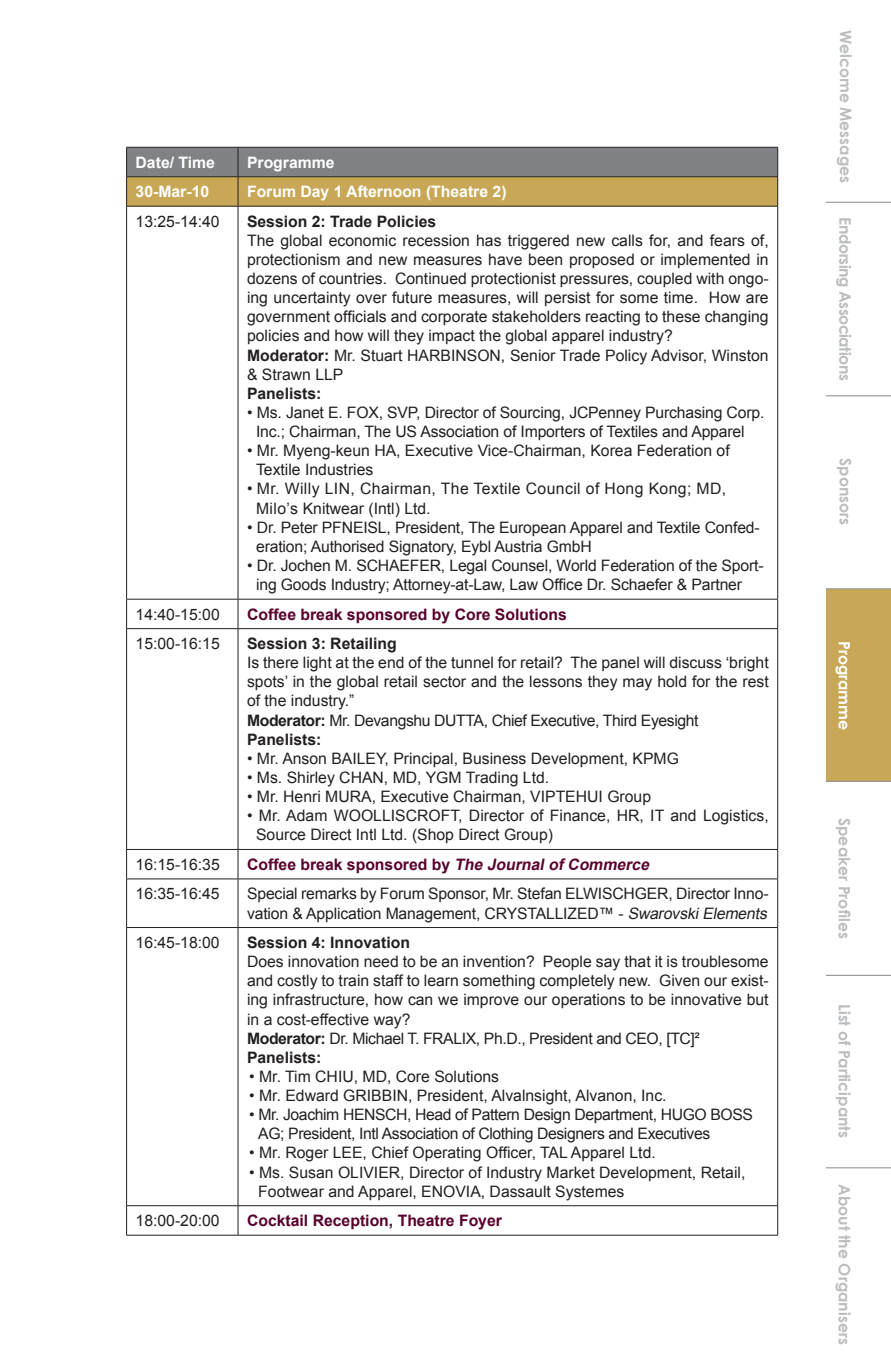
<style>
.page{position:relative;width:891px;height:1369px;background:#fff}
.page>*{position:absolute;margin:0;border:0;box-sizing:border-box;transform-origin:0 0}
.Body{font:15.75px/19.1px "Arial";color:#231f20}
.Body-2{font:15.75px/19.1px "Arial";letter-spacing:-.025em;color:#231f20}
.Body-3{font:700 15.75px "Arial";color:#59002c}
.Body-4{font:700 15.75px "Arial";color:#231f20}
.Body-5{font:15.75px/19.1px "Arial";letter-spacing:.025em;color:#231f20}
.t1{font:700 15.75px "Century Gothic";color:#bcbdc0}
.Body-6{font:700 15.75px "Arial";color:#fff}
.t2{font:700 15.75px "Century Gothic";letter-spacing:-.03em;color:#bcbdc0}
.t3{font:700 15.75px "Century Gothic";color:#fff}
.s1{font-weight:700}
.s2{font-style:italic}
</style>
<div class="page">
<div style="left:825px;top:589px;width:65px;height:192px;background:#c8a856"></div>
<hr style="left:825px;top:202px;width:65px;height:1px;background:#939598">
<hr style="left:825px;top:395px;width:65px;height:1px;background:#939598">
<hr style="left:825px;top:588px;width:65px;height:1px;background:#939598">
<hr style="left:825px;top:780px;width:65px;height:2px;background:#939598">
<hr style="left:825px;top:974px;width:65px;height:2px;background:#939598">
<hr style="left:825px;top:1167px;width:65px;height:1px;background:#939598">
<svg style="left:126px;top:147px;width:652px;height:59px;background:#9f906a"></svg>
<hr style="left:126px;top:206px;width:112px;height:1px;background:#231f20">
<hr style="left:126px;top:206px;width:1px;height:393px;background:#231f20">
<hr style="left:238px;top:206px;width:539px;height:1px;background:#231f20">
<hr style="left:237px;top:206px;width:1px;height:393px;background:#231f20">
<hr style="left:777px;top:206px;width:1px;height:393px;background:#231f20">
<hr style="left:126px;top:599px;width:112px;height:1px;background:#231f20">
<svg style="left:126px;top:599px;width:1px;height:29px"></svg>
<hr style="left:238px;top:599px;width:539px;height:1px;background:#231f20">
<svg style="left:237px;top:599px;width:1px;height:29px"></svg>
<svg style="left:777px;top:599px;width:1px;height:29px"></svg>
<hr style="left:126px;top:628px;width:112px;height:1px;background:#231f20">
<hr style="left:126px;top:629px;width:1px;height:220px;background:#231f20">
<hr style="left:238px;top:628px;width:539px;height:1px;background:#231f20">
<hr style="left:237px;top:629px;width:1px;height:220px;background:#231f20">
<hr style="left:777px;top:629px;width:1px;height:220px;background:#231f20">
<hr style="left:126px;top:849px;width:112px;height:1px;background:#231f20">
<svg style="left:126px;top:849px;width:1px;height:29px"></svg>
<hr style="left:238px;top:849px;width:539px;height:1px;background:#231f20">
<svg style="left:237px;top:850px;width:1px;height:28px"></svg>
<svg style="left:777px;top:849px;width:1px;height:29px"></svg>
<hr style="left:126px;top:878px;width:112px;height:1px;background:#231f20">
<hr style="left:126px;top:879px;width:1px;height:48px;background:#231f20">
<hr style="left:238px;top:878px;width:539px;height:1px;background:#231f20">
<hr style="left:237px;top:879px;width:1px;height:48px;background:#231f20">
<hr style="left:777px;top:879px;width:1px;height:48px;background:#231f20">
<hr style="left:126px;top:927px;width:112px;height:1px;background:#231f20">
<hr style="left:126px;top:928px;width:1px;height:277px;background:#231f20">
<hr style="left:238px;top:927px;width:539px;height:1px;background:#231f20">
<hr style="left:237px;top:928px;width:1px;height:277px;background:#231f20">
<hr style="left:777px;top:928px;width:1px;height:277px;background:#231f20">
<hr style="left:126px;top:1205px;width:112px;height:1px;background:#231f20">
<svg style="left:126px;top:1206px;width:1px;height:28px"></svg>
<hr style="left:238px;top:1205px;width:539px;height:1px;background:#231f20">
<svg style="left:237px;top:1206px;width:1px;height:28px"></svg>
<svg style="left:777px;top:1206px;width:1px;height:29px"></svg>
<hr style="left:126px;top:1234px;width:112px;height:1px;background:#231f20">
<hr style="left:238px;top:1234px;width:539px;height:1px;background:#231f20">
<p class="Body-6" style="left:135px;top:152px;width:81px">Date/ Time</p>
<p class="Body-6" style="left:247px;top:152px;width:89px">Programme</p>
<p class="Body-6" style="left:135px;top:181px;width:75px">30-Mar-10</p>
<p class="Body-6" style="left:247px;top:181px;width:261px">Forum Day 1 Afternoon (Theatre 2)</p>
<p class="Body" style="left:135px;top:212px;width:86px">13:25-14:40</p>
<p class="Body-4" style="left:247px;top:211px;width:191px">Session 2: Trade Policies</p>
<p class="Body" style="left:247px;top:231px;width:523px;text-align:justify">The global economic recession has triggered new calls for, and fears of, protectionism and new measures have been proposed or implemented in dozens of countries. Continued protectionist pressures, coupled with ongo&shy;ing uncertainty over future measures, will persist for some time. How are government officials and corporate stakeholders reacting to these changing policies and how will they impact the global apparel industry?</p>
<p class="Body" style="left:247px;top:346px;width:523px"><span class="s1">Moderator:</span> Mr. Stuart HARBINSON, Senior Trade Policy Advisor, Winston &amp; Strawn LLP</p>
<p class="Body-4" style="left:247px;top:383px;width:76px">Panelists:</p>
<p class="Body" style="left:256px;top:403px;width:509px;text-indent:-9px">• Ms. Janet E. FOX, SVP, Director of Sourcing, JCPenney Purchasing Corp.<br>Inc.; Chairman, The US Association of Importers of Textiles and Apparel</p>
<p class="Body" style="left:256px;top:441px;width:475px;text-indent:-9px">• Mr. Myeng-keun HA, Executive Vice-Chairman, Korea Federation of<br>Textile Industries</p>
<p class="Body-5" style="left:256px;top:479px;width:471px;text-indent:-9px">• Mr. Willy LIN, Chairman, The Textile Council of Hong Kong; MD,<br>Milo’s Knitwear (Intl) Ltd.</p>
<p class="Body" style="left:256px;top:518px;width:505px;text-indent:-9px">• Dr. Peter PFNEISL, President, The European Apparel and Textile Confed&shy;eration; Authorised Signatory, Eybl Austria GmbH</p>
<p class="Body" style="left:256px;top:556px;width:509px;text-indent:-9px">• Dr. Jochen M. SCHAEFER, Legal Counsel, World Federation of the Sport&shy;ing Goods Industry; Attorney-at-Law, Law Office Dr. Schaefer &amp; Partner</p>
<p class="Body" style="left:136px;top:604px;width:86px">14:40-15:00</p>
<p class="Body-3" style="left:247px;top:603px;width:321px">Coffee break sponsored by Core Solutions</p>
<p class="Body" style="left:136px;top:634px;width:86px">15:00-16:15</p>
<p class="Body-4" style="left:247px;top:633px;width:151px">Session 3: Retailing</p>
<p class="Body" style="left:247px;top:653px;width:523px;text-align:justify">Is there light at the end of the tunnel for retail? The panel will discuss ‘bright spots’ in the global retail sector and the lessons they may hold for the rest of the industry.”</p>
<p class="Body-2" style="left:247px;top:710px;width:453px"><span class="s1">Moderator:</span> Mr. Devangshu DUTTA, Chief Executive, Third Eyesight</p>
<p class="Body-4" style="left:247px;top:729px;width:76px">Panelists:</p>
<p class="Body" style="left:247px;top:749px;width:433px">• Mr. Anson BAILEY, Principal, Business Development, KPMG</p>
<p class="Body" style="left:247px;top:768px;width:303px">• Ms. Shirley CHAN, MD, YGM Trading Ltd.</p>
<p class="Body" style="left:247px;top:787px;width:405px">• Mr. Henri MURA, Executive Chairman, VIPTEHUI Group</p>
<p class="Body" style="left:256px;top:806px;width:514px;text-indent:-9px">• Mr. Adam WOOLLISCROFT, Director of Finance, HR, IT and Logistics,<br>Source Direct Intl Ltd. (Shop Direct Group)</p>
<p class="Body" style="left:136px;top:855px;width:86px">16:15-16:35</p>
<p class="Body-3" style="left:247px;top:854px;width:407px">Coffee break sponsored by <span class="s2">TheJournalofCommerce</span></p>
<p class="Body" style="left:135px;top:884px;width:86px">16:35-16:45</p>
<p class="Body" style="left:247px;top:884px;width:525px">Special remarks by Forum Sponsor, Mr. Stefan ELWISCHGER, Director Inno&shy;vation &amp; Application Management, CRYSTALLIZED™ - <span class="s2">SwarovskiElements</span></p>
<p class="Body" style="left:135px;top:933px;width:86px">16:45-18:00</p>
<p class="Body-4" style="left:247px;top:932px;width:164px">Session 4: Innovation</p>
<p class="Body" style="left:247px;top:952px;width:523px;text-align:justify">Does innovation need to be an invention? People say that it is troublesome and costly to train staff to learn something completely new. Given our exist&shy;ing infrastructure, how can we improve our operations to be innovative but in a cost-effective way?</p>
<p class="Body-2" style="left:247px;top:1028px;width:454px"><span class="s1">Moderator:</span> Dr. Michael T. FRALIX, Ph.D., President and CEO, [TC]²</p>
<p class="Body-4" style="left:247px;top:1047px;width:76px">Panelists:</p>
<p class="Body" style="left:249px;top:1067px;width:251px">• Mr. Tim CHIU, MD, Core Solutions</p>
<p class="Body" style="left:249px;top:1086px;width:418px">• Mr. Edward GRIBBIN, President, Alvalnsight, Alvanon, Inc.</p>
<p class="Body-2" style="left:258px;top:1105px;width:496px;text-indent:-9px">• Mr. Joachim HENSCH, Head of Pattern Design Department, HUGO BOSS<br>AG; President, Intl Association of Clothing Designers and Executives</p>
<p class="Body" style="left:249px;top:1143px;width:408px">• Mr. Roger LEE, Chief Operating Officer, TAL Apparel Ltd.</p>
<p class="Body" style="left:258px;top:1162px;width:488px;text-indent:-9px">• Ms. Susan OLIVIER, Director of Industry Market Development, Retail,<br>Footwear and Apparel, ENOVIA, Dassault Systemes</p>
<p class="Body" style="left:135px;top:1211px;width:86px">18:00-20:00</p>
<p class="Body-3" style="left:247px;top:1210px;width:256px">Cocktail Reception, Theatre Foyer</p>
<p class="t1" style="left:855px;top:30px;width:155px;rotate:90deg">Welcome Messages</p>
<p class="t2" style="left:854px;top:217px;width:165px;rotate:90deg">Endorsing Associations</p>
<p class="t1" style="left:855px;top:458px;width:69px;rotate:90deg">Sponsors</p>
<p class="t3" style="left:854px;top:640px;width:91px;rotate:90deg">Programme</p>
<p class="t1" style="left:854px;top:818px;width:122px;rotate:90deg">Speaker Profiles</p>
<p class="t1" style="left:854px;top:1003px;width:136px;rotate:90deg">List of Participants</p>
<p class="t1" style="left:854px;top:1184px;width:162px;rotate:90deg">About the Organisers</p>
</div>
